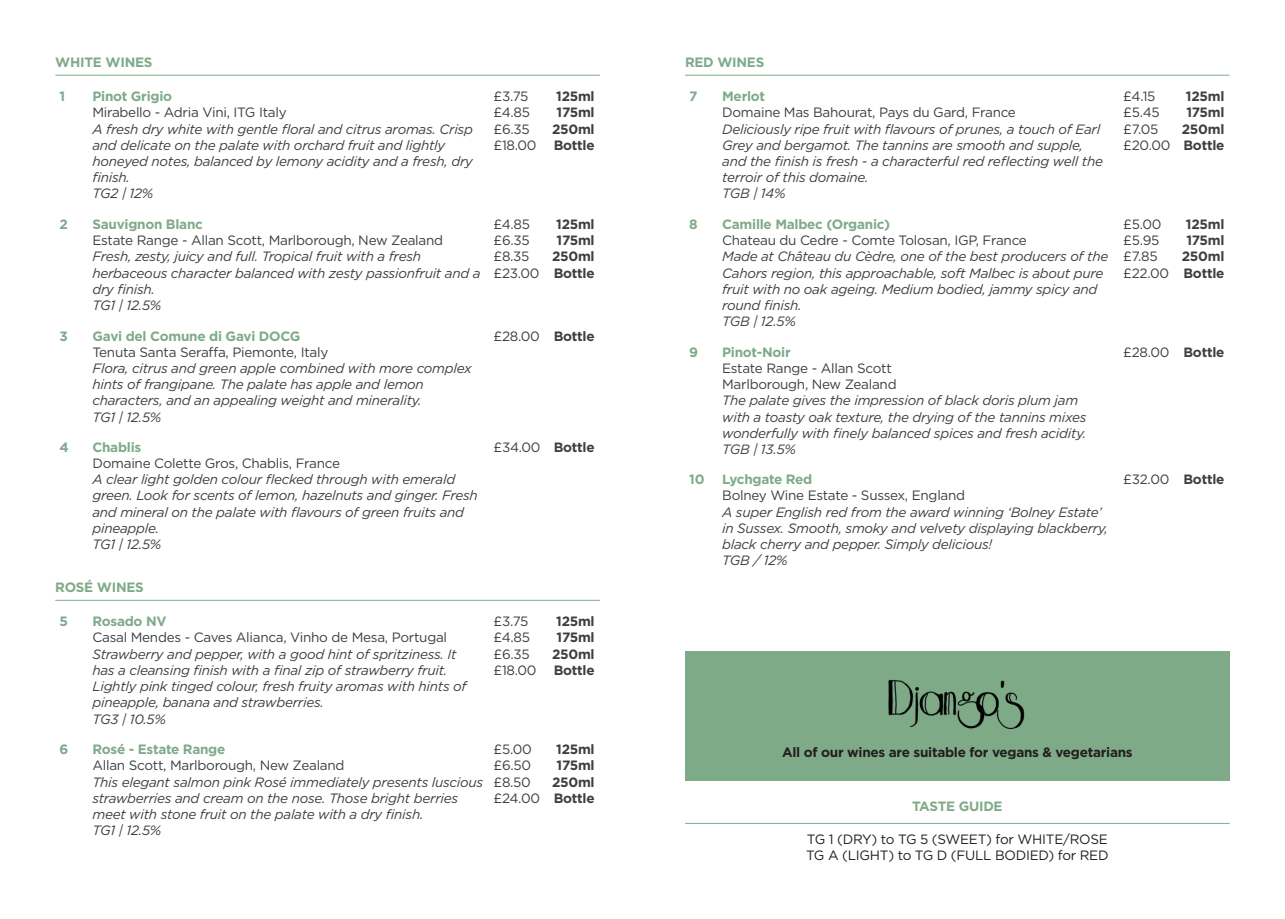
<style>
.page{position:relative;width:1285px;height:919px;background:#fff}
.page>*{position:absolute;margin:0;border:0;box-sizing:border-box;transform-origin:0 0}
.t1{font:italic 13.5px/16.2px "Gotham";letter-spacing:-.02em;color:#3b3f40}
.t2{font:13.5px/16.2px "Gotham";letter-spacing:-.02em;color:#3b3f40}
.t3{font:700 13.5px "Gotham";letter-spacing:-.02em;color:#7faa88}
.t4{font:700 13.5px/16.2px "Gotham";letter-spacing:-.02em;color:#3b3f40;text-align:right}
.t5{font:13.5px/16.2px "Gotham";letter-spacing:-.02em;color:#231f20}
.t6{font:700 13.5px "Gotham";letter-spacing:-.02em;color:#231f20}
.s1{font-weight:400}
.s2{font-weight:700}
</style>
<div class="page">
<hr style="left:685px;top:822px;width:544px;height:1px;background:#7faa88">
<hr style="left:55px;top:75px;width:545px;height:1px;background:#7faa88">
<hr style="left:55px;top:600px;width:545px;height:1px;background:#7faa88">
<hr style="left:685px;top:75px;width:544px;height:1px;background:#7faa88">
<div style="left:685px;top:651px;width:544px;height:129px;background:#7faa88"></div>
<img style="left:888px;top:680px;width:137px;height:50px">
<p class="t3" style="left:55px;top:54px;width:99px">WHITE WINES</p>
<p class="t3" style="left:60px;top:87px;width:7px">1</p>
<p class="t3" style="left:92px;top:87px;width:81px">Pinot Grigio</p>
<p class="t2" style="left:92px;top:104px;width:196px">Mirabello - Adria Vini, ITG Italy</p>
<p class="t1" style="left:92px;top:120px;width:382px">A fresh dry white with gentle floral and citrus aromas. Crisp and delicate on the palate with orchard fruit and lightly honeyed notes, balanced by lemony acidity and a fresh, dry finish.<br>TG2 | 12%</p>
<p class="t3" style="left:60px;top:215px;width:10px">2</p>
<p class="t3" style="left:92px;top:215px;width:112px">Sauvignon Blanc</p>
<p class="t2" style="left:92px;top:232px;width:352px">Estate Range - Allan Scott, Marlborough, New Zealand</p>
<p class="t1" style="left:92px;top:248px;width:389px">Fresh, zesty, juicy and full. Tropical fruit with a fresh herbaceous character balanced with zesty passionfruit and a dry finish.<br>TG1 | 12.5%</p>
<p class="t3" style="left:60px;top:327px;width:10px">3</p>
<p class="t3" style="left:92px;top:327px;width:209px">Gavi del Comune di Gavi DOCG</p>
<p class="t2" style="left:92px;top:343px;width:237px">Tenuta Santa Seraffa, Piemonte, Italy</p>
<p class="t1" style="left:92px;top:360px;width:380px">Flora, citrus and green apple combined with more complex hints of frangipane. The palate has apple and lemon characters, and an appealing weight and minerality.<br>TG1 | 12.5%</p>
<p class="t3" style="left:60px;top:438px;width:11px">4</p>
<p class="t3" style="left:92px;top:438px;width:50px">Chablis</p>
<p class="t2" style="left:92px;top:454px;width:249px">Domaine Colette Gros, Chablis, France</p>
<p class="t1" style="left:92px;top:471px;width:387px">A clear light golden colour flecked through with emerald green. Look for scents of lemon, hazelnuts and ginger. Fresh and mineral on the palate with flavours of green fruits and pineapple.<br>TG1 | 12.5%</p>
<p class="t2" style="left:493px;top:88px;width:36px">£3.75</p>
<p class="t4" style="left:556px;top:88px;width:40px">125ml</p>
<p class="t2" style="left:493px;top:104px;width:38px">£4.85</p>
<p class="t4" style="left:556px;top:104px;width:40px">175ml</p>
<p class="t2" style="left:493px;top:120px;width:38px">£6.35</p>
<p class="t4" style="left:552px;top:121px;width:44px">250ml</p>
<p class="t2" style="left:493px;top:137px;width:45px">£18.00</p>
<p class="t4" style="left:553px;top:137px;width:42px">Bottle</p>
<p class="t2" style="left:493px;top:216px;width:38px">£4.85</p>
<p class="t4" style="left:556px;top:216px;width:40px">125ml</p>
<p class="t2" style="left:493px;top:232px;width:38px">£6.35</p>
<p class="t4" style="left:556px;top:232px;width:40px">175ml</p>
<p class="t2" style="left:493px;top:248px;width:37px">£8.35</p>
<p class="t4" style="left:493px;top:248px;width:103px">250ml<br><span class="s1">£23.00</span> Bottle</p>
<p class="t2" style="left:493px;top:327px;width:103px">£28.00 <span class="s2">Bottle</span></p>
<p class="t2" style="left:493px;top:438px;width:103px">£34.00 <span class="s2">Bottle</span></p>
<p class="t3" style="left:55px;top:578px;width:90px">ROSÉ WINES</p>
<p class="t3" style="left:60px;top:612px;width:10px">5</p>
<p class="t3" style="left:92px;top:612px;width:76px">Rosado NV</p>
<p class="t2" style="left:92px;top:629px;width:356px">Casal Mendes - Caves Alianca, Vinho de Mesa, Portugal</p>
<p class="t1" style="left:92px;top:645px;width:375px">Strawberry and pepper, with a good hint of spritziness. It has a cleansing finish with a final zip of strawberry fruit.<br>Lightly pink tinged colour, fresh fruity aromas with hints of pineapple, banana and strawberries.<br>TG3 | 10.5%</p>
<p class="t3" style="left:60px;top:740px;width:10px">6</p>
<p class="t3" style="left:92px;top:740px;width:134px">Rosé - Estate Range</p>
<p class="t2" style="left:92px;top:757px;width:253px">Allan Scott, Marlborough, New Zealand</p>
<p class="t1" style="left:92px;top:773px;width:392px">This elegant salmon pink Rosé immediately presents luscious strawberries and cream on the nose. Those bright berries meet with stone fruit on the palate with a dry finish.<br>TG1 | 12.5%</p>
<p class="t2" style="left:493px;top:613px;width:36px">£3.75</p>
<p class="t4" style="left:556px;top:613px;width:40px">125ml</p>
<p class="t2" style="left:493px;top:629px;width:38px">£4.85</p>
<p class="t4" style="left:556px;top:629px;width:40px">175ml</p>
<p class="t2" style="left:493px;top:645px;width:38px">£6.35</p>
<p class="t4" style="left:552px;top:645px;width:44px">250ml</p>
<p class="t2" style="left:493px;top:661px;width:45px">£18.00</p>
<p class="t4" style="left:553px;top:662px;width:42px">Bottle</p>
<p class="t2" style="left:493px;top:741px;width:40px">£5.00</p>
<p class="t4" style="left:556px;top:741px;width:40px">125ml</p>
<p class="t2" style="left:493px;top:757px;width:39px">£6.50</p>
<p class="t4" style="left:556px;top:757px;width:40px">175ml</p>
<p class="t2" style="left:493px;top:773px;width:39px">£8.50</p>
<p class="t4" style="left:493px;top:773px;width:103px">250ml<br><span class="s1">£24.00</span> Bottle</p>
<p class="t3" style="left:685px;top:54px;width:81px">RED WINES</p>
<p class="t3" style="left:689px;top:87px;width:10px">7</p>
<p class="t3" style="left:722px;top:87px;width:44px">Merlot</p>
<p class="t2" style="left:722px;top:104px;width:295px">Domaine Mas Bahourat, Pays du Gard, France</p>
<p class="t1" style="left:722px;top:120px;width:382px">Deliciously ripe fruit with flavours of prunes, a touch of Earl Grey and bergamot. The tannins are smooth and supple, and the finish is fresh - a characterful red reflecting well the terroir of this domaine.<br>TGB | 14%</p>
<p class="t3" style="left:689px;top:215px;width:10px">8</p>
<p class="t3" style="left:722px;top:215px;width:169px">Camille Malbec (Organic)</p>
<p class="t2" style="left:722px;top:232px;width:306px">Chateau du Cedre - Comte Tolosan, IGP, France</p>
<p class="t1" style="left:722px;top:248px;width:387px">Made at Château du Cèdre, one of the best producers of the Cahors region, this approachable, soft Malbec is about pure fruit with no oak ageing. Medium bodied, jammy spicy and round finish.<br>TGB | 12.5%</p>
<p class="t3" style="left:689px;top:343px;width:10px">9</p>
<p class="t3" style="left:722px;top:343px;width:70px">Pinot-Noir</p>
<p class="t2" style="left:722px;top:360px;width:176px">Estate Range - Allan Scott<br>Marlborough, New Zealand</p>
<p class="t1" style="left:722px;top:392px;width:365px">The palate gives the impression of black doris plum jam with a toasty oak texture, the drying of the tannins mixes wonderfully with finely balanced spices and fresh acidity.<br>TGB | 13.5%</p>
<p class="t3" style="left:689px;top:470px;width:17px">10</p>
<p class="t3" style="left:722px;top:470px;width:92px">Lychgate Red</p>
<p class="t2" style="left:722px;top:487px;width:244px">Bolney Wine Estate - Sussex, England</p>
<p class="t1" style="left:722px;top:503px;width:387px">A super English red from the award winning ‘Bolney Estate’ in Sussex. Smooth, smoky and velvety displaying blackberry, black cherry and pepper. Simply delicious!<br>TGB / 12%</p>
<p class="t2" style="left:1123px;top:88px;width:34px">£4.15</p>
<p class="t4" style="left:1185px;top:88px;width:40px">125ml</p>
<p class="t2" style="left:1123px;top:104px;width:38px">£5.45</p>
<p class="t4" style="left:1186px;top:104px;width:40px">175ml</p>
<p class="t2" style="left:1123px;top:120px;width:37px">£7.05</p>
<p class="t4" style="left:1123px;top:121px;width:103px">250ml<br><span class="s1">£20.00</span> Bottle</p>
<p class="t2" style="left:1123px;top:216px;width:40px">£5.00</p>
<p class="t4" style="left:1185px;top:216px;width:40px">125ml</p>
<p class="t2" style="left:1123px;top:232px;width:38px">£5.95</p>
<p class="t4" style="left:1186px;top:232px;width:40px">175ml</p>
<p class="t2" style="left:1123px;top:248px;width:36px">£7.85</p>
<p class="t4" style="left:1123px;top:248px;width:103px">250ml<br><span class="s1">£22.00</span> Bottle</p>
<p class="t2" style="left:1123px;top:343px;width:103px">£28.00 <span class="s2">Bottle</span></p>
<p class="t2" style="left:1123px;top:471px;width:103px">£32.00 <span class="s2">Bottle</span></p>
<p class="t6" style="left:781px;top:742px;width:352px">All of our wines are suitable for vegans &amp; vegetarians</p>
<p class="t3" style="left:911px;top:797px;width:92px">TASTE GUIDE</p>
<p class="t5" style="left:806px;top:830px;width:304px">TG 1 (DRY) to TG 5 (SWEET) for WHITE/ROSE<br>TG A (LIGHT) to TG D (FULL BODIED) for RED</p>
</div>
